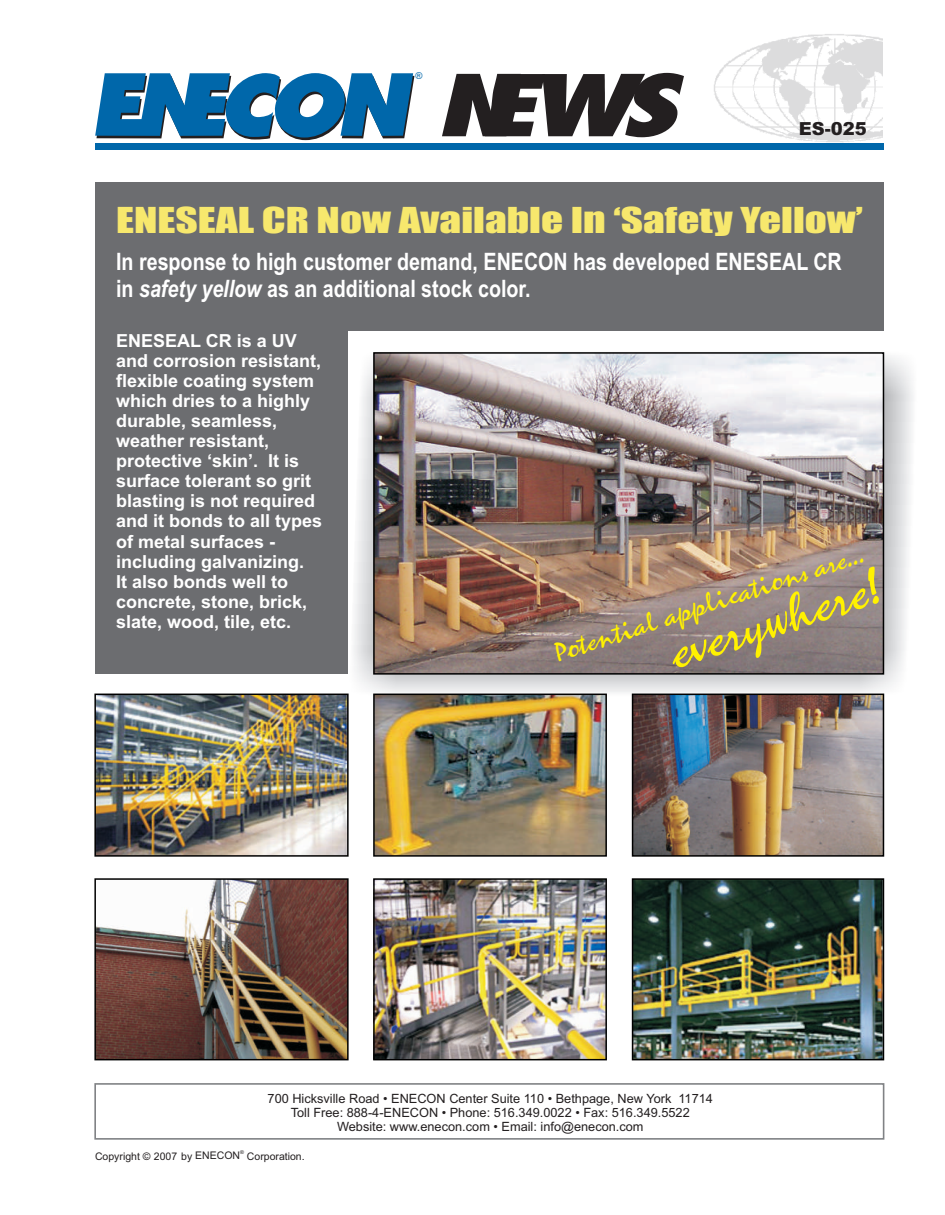
<style>
.page{position:relative;width:945px;height:1215px;background:#fff}
.page>*{position:absolute;margin:0;border:0;box-sizing:border-box;transform-origin:0 0}
.t1{font:italic 800 82.5px "Fujiyama";color:#231f20;scale:1.46 1}
.t2{font:48px "Zephyr";color:#fff101}
.t3{font:33px "Impact";color:#f7e86d;scale:1.31 1}
.t4{font:25.5px "Zephyr";color:#fff101}
.t5{font:700 24px/27.5px "Arial Narrow";color:#fff}
.t6{font:700 18px/20.1px "Arial";color:#fff}
.t7{font:900 18px "Arial";color:#231f20}
.t8{font:12.75px/14.2px "Arial";color:#231f20;text-align:center}
.t9{font:10.5px "Arial";color:#231f20}
.t10{font:9.45px "Arial";color:#0067aa}
.t11{font:5.25px "Arial";color:#231f20}
.s1{font-style:italic}
</style>
<div class="page">
<div style="left:94px;top:1083px;width:790px;height:57px;border:2px solid #808285"></div>
<img style="left:714px;top:34px;width:168px;height:109px">
<div style="left:95px;top:143px;width:788px;height:7px;background:#0067aa"></div>
<svg style="left:95px;top:73px;width:319px;height:67px"></svg>
<div style="left:95px;top:183px;width:253px;height:491px;background:#6c6d70"></div>
<div style="left:116px;top:183px;width:767px;height:148px;background:#6c6d70"></div>
<img style="left:353px;top:352px;width:560px;height:344px">
<img style="left:376px;top:355px;width:505px;height:317px">
<img style="left:97px;top:881px;width:249px;height:176px">
<img style="left:635px;top:697px;width:246px;height:157px">
<img style="left:97px;top:697px;width:249px;height:157px">
<img style="left:376px;top:697px;width:228px;height:157px">
<img style="left:376px;top:881px;width:228px;height:176px">
<img style="left:635px;top:881px;width:246px;height:176px">
<div style="left:373px;top:352px;width:511px;height:323px;border:2px solid #000"></div>
<div style="left:94px;top:694px;width:255px;height:163px;border:2px solid #000"></div>
<div style="left:373px;top:694px;width:234px;height:163px;border:2px solid #000"></div>
<div style="left:632px;top:694px;width:252px;height:163px;border:2px solid #000"></div>
<div style="left:632px;top:878px;width:252px;height:182px;border:2px solid #000"></div>
<div style="left:373px;top:878px;width:234px;height:182px;border:2px solid #000"></div>
<div style="left:94px;top:878px;width:255px;height:182px;border:2px solid #000"></div>
<p class="t10" style="left:415px;top:72px;width:9px">®</p>
<h1 class="t1" style="left:435px;top:70px;width:168px">NEWS</h1>
<p class="t7" style="left:799px;top:122px;width:70px">ES-025</p>
<h3 class="t3" style="left:116px;top:207px;width:572px">ENESEAL CR Now Available In ‘Safety Yellow’</h3>
<h3 class="t5" style="left:116px;top:250px;width:727px">In response to high customer demand, ENECON has developed ENESEAL CR in <span class="s1">safety yellow</span> as an additional stock color.</h3>
<p class="t6" style="left:116px;top:332px;width:208px">ENESEAL CR is a UV and corrosion resistant, flexible coating system which dries to a highly durable, seamless, weather resistant, protective ‘skin’. It is surface tolerant so grit blasting is not required and it bonds to all types of metal surfaces - including galvanizing.<br>It also bonds well to concrete, stone, brick, slate, wood, tile, etc.</p>
<h3 class="t4" style="left:549px;top:639px;width:326px;rotate:-18deg">Potential applications are...</h3>
<h2 class="t2" style="left:661px;top:627px;width:220px;rotate:-18deg">everywhere!</h2>
<p class="t8" style="left:268px;top:1092px;width:447px">700 Hicksville Road • ENECON Center Suite 110 Bethpage, New York 11714<br>Toll Free: 888-4-ENECON • Phone: 516.349.0022 • Fax: 516.349.5522<br>Website: www.enecon.com • Email: info@enecon.com</p>
<p class="t8" style="left:548px;top:1092px;width:6px">•</p>
<p class="t11" style="left:240px;top:1150px;width:5px">®</p>
<p class="t9" style="left:95px;top:1152px;width:211px">Copyright © 2007 by ENECON Corporation.</p>
</div>
